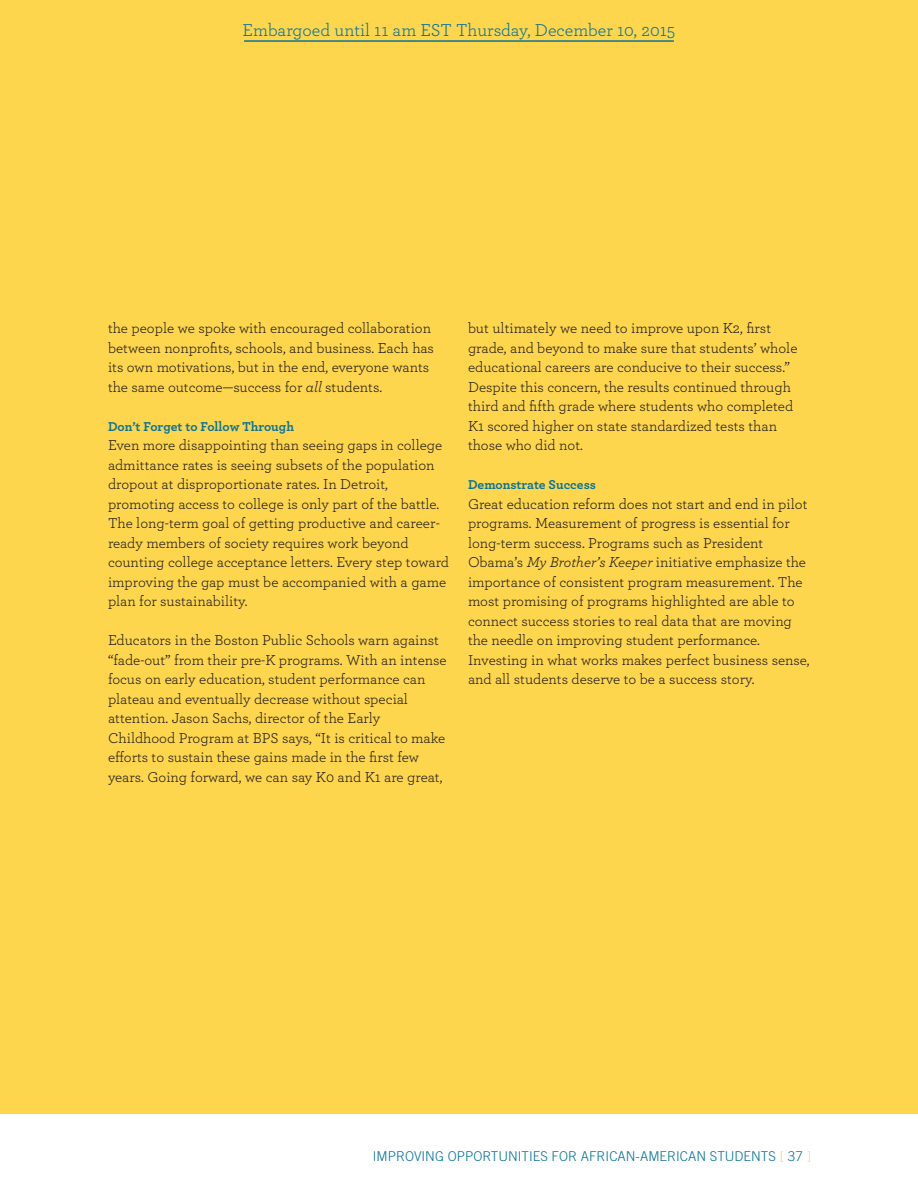
<style>
.page{position:relative;width:918px;height:1188px;background:#fff}
.page>*{position:absolute;margin:0;border:0;box-sizing:border-box;transform-origin:0 0}
.Footnote_text{font:18px "Archer";color:#077399}
.Body{font:15px/19.5px "Archer";color:#231f20}
.t1{font:300 13.5px "Trade Gothic";color:#077399}
.Subhead{font:700 13.5px "Archer";color:#077399}
.s1{font-style:italic}
.s2{color:#fed64d}
</style>
<div class="page">
<div style="left:0;top:0;width:918px;height:1113px;background:#fed64d"></div>
<hr style="left:244px;top:40px;width:430px;height:2px;background:#077399">
<p class="Footnote_text" style="left:243px;top:18px;width:434px">Embargoed until 11 am EST Thursday, December 10, 2015</p>
<p class="Body" style="left:108px;top:318px;width:328px">the people we spoke with encouraged collaboration between nonprofits, schools, and business. Each has its own motivations, but in the end, everyone wants the same outcome—success for <span class="s1">all</span> students.</p>
<p class="Subhead" style="left:108px;top:416px;width:188px">Don’t Forget to Follow Through</p>
<p class="Body" style="left:108px;top:435px;width:343px">Even more disappointing than seeing gaps in college admittance rates is seeing subsets of the population dropout at disproportionate rates. In Detroit, promoting access to college is only part of the battle.<br>The long-term goal of getting productive and career&shy;ready members of society requires work beyond counting college acceptance letters. Every step toward improving the gap must be accompanied with a game plan for sustainability.</p>
<p class="Body" style="left:108px;top:630px;width:340px">Educators in the Boston Public Schools warn against “fade-out” from their pre-K programs. With an intense focus on early education, student performance can plateau and eventually decrease without special attention. Jason Sachs, director of the Early Childhood Program at BPS says, “It is critical to make efforts to sustain these gains made in the first few years. Going forward, we can say K0 and K1 are great,</p>
<p class="Body" style="left:468px;top:318px;width:331px">but ultimately we need to improve upon K2, first grade, and beyond to make sure that students’ whole educational careers are conducive to their success.” Despite this concern, the results continued through third and fifth grade where students who completed K1 scored higher on state standardized tests than those who did not.</p>
<p class="Subhead" style="left:468px;top:474px;width:130px">Demonstrate Success</p>
<p class="Body" style="left:468px;top:493px;width:343px">Great education reform does not start and end in pilot programs. Measurement of progress is essential for long-term success. Programs such as President Obama’s <span class="s1">My Brother’s Keeper</span> initiative emphasize the importance of consistent program measurement. The most promising of programs highlighted are able to connect success stories to real data that are moving the needle on improving student performance.<br>Investing in what works makes perfect business sense, and all students deserve to be a success story.</p>
<p class="t1" style="left:373px;top:1149px;width:440px">IMPROVING OPPORTUNITIES FOR AFRICAN-AMERICAN STUDENTS <span class="s2">[</span> 37 <span class="s2">]</span></p>
</div>
